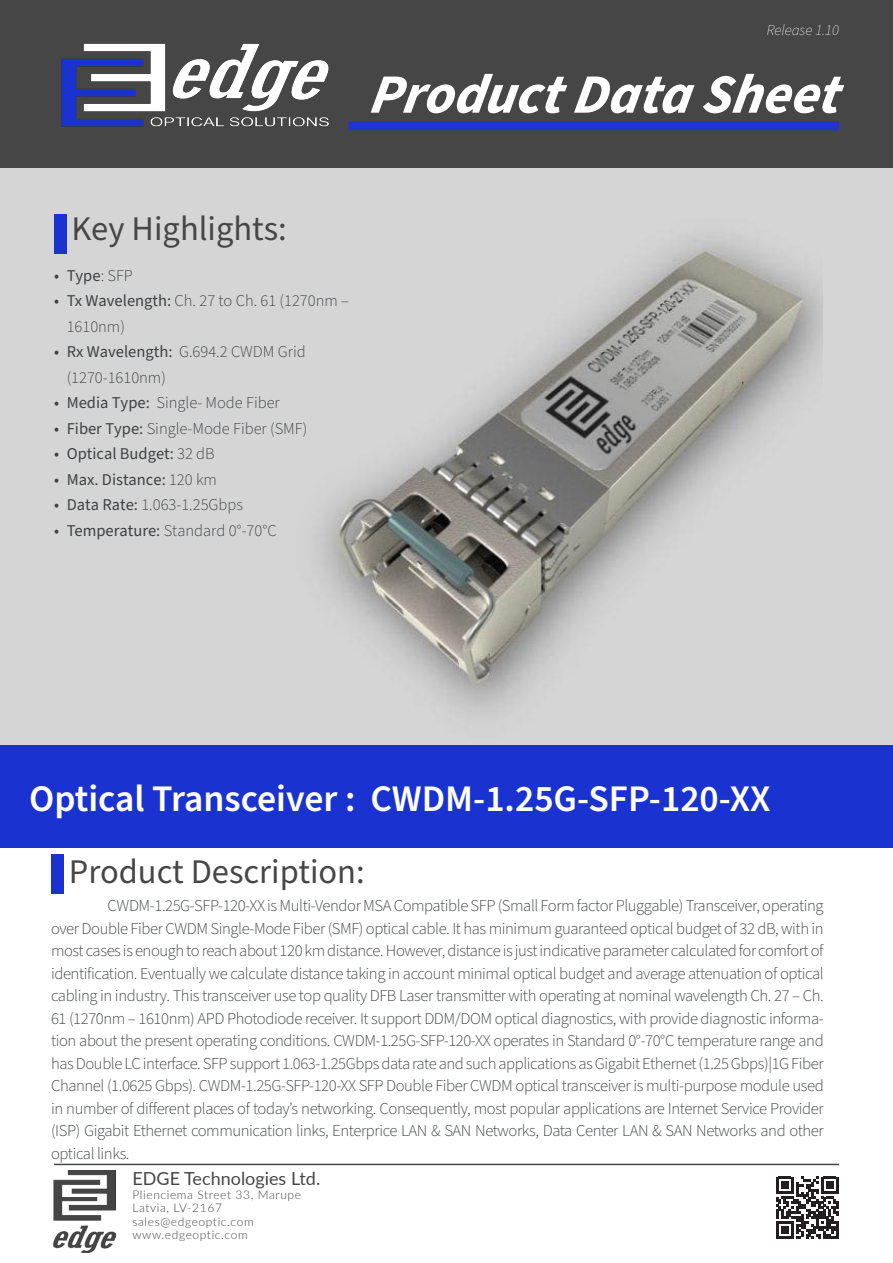
<style>
.page{position:relative;width:893px;height:1263px;background:#fff}
.page>*{position:absolute;margin:0;border:0;box-sizing:border-box;transform-origin:0 0}
.t1{font:italic 700 55.5px "Source Sans Pro";color:#fff}
.t2{font:600 37.5px "Source Sans Pro";color:#fff}
.t3{font:34.5px "Source Sans Pro";color:#464646}
.t4{font:18px "Lato";color:#464646}
.t5{font:300 16.5px/22.5px "Source Sans Pro";color:#3e4143}
.t6{font:16.5px "Source Sans Pro";color:#3e4143}
.t7{font:italic 200 15px "Source Sans Pro";color:#fff}
.t8{font:300 12px "Lato";letter-spacing:.05em;color:#464646}
.s1{font-weight:300}
.s2{font-weight:400}
</style>
<div class="page">
<div style="left:0;top:20px;width:893px;height:725px;background:#d5d5d5"></div>
<img style="left:316px;top:236px;width:507px;height:477px">
<div style="left:0;top:0;width:893px;height:168px;background:#464646"></div>
<img style="left:61px;top:43px;width:268px;height:84px">
<div style="left:0;top:745px;width:893px;height:102px;background:#1a33d0"></div>
<div style="left:349px;top:121px;width:490px;height:9px;background:#1f35ce"></div>
<hr style="left:54px;top:1164px;width:785px;height:1px;background:#464646">
<img style="left:54px;top:1170px;width:61px;height:83px">
<svg style="left:776px;top:1177px;width:62px;height:62px"></svg>
<div style="left:51px;top:854px;width:13px;height:40px;background:#1a33d0"></div>
<div style="left:54px;top:214px;width:13px;height:40px;background:#1a33d0"></div>
<p class="t7" style="left:767px;top:20px;width:74px">Release 1.10</p>
<p class="t1" style="left:369px;top:56px;width:484px">ProductData Sheet</p>
<p class="t3" style="left:72px;top:205px;width:217px">Key Highlights:</p>
<p class="t6" style="left:54px;top:264px;width:80px">• Type<span class="s1">: SFP</span></p>
<p class="t5" style="left:67px;top:288px;width:284px;line-height:25.5px;text-indent:-13px"><span class="s2">• Tx Wavelength:</span> Ch. 27 to Ch. 61 (1270nm –<br>1610nm)</p>
<p class="t5" style="left:67px;top:339px;width:240px;line-height:25.5px;text-indent:-13px"><span class="s2">• Rx Wavelength:</span> G.694.2 CWDM Grid (1270-1610nm)</p>
<p class="t5" style="left:54px;top:392px;width:227px"><span class="s2">• Media Type:</span> Single- Mode Fiber</p>
<p class="t5" style="left:54px;top:417px;width:255px"><span class="s2">• Fiber Type:</span> Single-Mode Fiber (SMF)</p>
<p class="t6" style="left:54px;top:443px;width:162px">• Optical Budget: <span class="s1">32 dB</span></p>
<p class="t6" style="left:54px;top:468px;width:164px">• Max. Distance: <span class="s1">120 km</span></p>
<p class="t5" style="left:54px;top:494px;width:191px"><span class="s2">• Data Rate:</span> 1.063-1.25Gbps</p>
<p class="t5" style="left:54px;top:519px;width:224px"><span class="s2">• Temperature:</span> Standard 0°-70°C</p>
<p class="t2" style="left:29px;top:773px;width:743px">Optical Transceiver : CWDM-1.25G-SFP-120-XX</p>
<p class="t3" style="left:69px;top:849px;width:297px">Product Description:</p>
<p class="t5" style="left:51px;top:895px;width:774px;text-align:justify;text-indent:57px">CWDM-1.25G-SFP-120-XX is Multi-Vendor MSA Compatible SFP (Small Form factor Pluggable) Transceiver, operating over Double Fiber CWDM Single-Mode Fiber (SMF) optical cable. It has minimum guaranteed optical budget of 32 dB, with in most cases is enough to reach about 120 km distance. However, distance is just indicative parameter calculated for comfort of identification. Eventually we calculate distance taking in account minimal optical budget and average attenuation of optical cabling in industry. This transceiver use top quality DFB Laser transmitter with operating at nominal wavelength Ch. 27 – Ch.<br>61 (1270nm – 1610nm) APD Photodiode receiver. It support DDM/DOM optical diagnostics, with provide diagnostic informa&shy;tion about the present operating conditions. CWDM-1.25G-SFP-120-XX operates in Standard 0°-70°C temperature range and has Double LC interface. SFP support 1.063-1.25Gbps data rate and such applications as Gigabit Ethernet (1.25 Gbps)|1G Fiber Channel (1.0625 Gbps). CWDM-1.25G-SFP-120-XX SFP Double Fiber CWDM optical transceiver is multi-purpose module used in number of different places of today’s networking. Consequently, most popular applications are Internet Service Provider (ISP) Gigabit Ethernet communication links, Enterprice LAN &amp; SAN Networks, Data Center LAN &amp; SAN Networks and other optical links.</p>
<p class="t4" style="left:132px;top:1166px;width:189px">EDGE Technologies Ltd.</p>
<p class="t8" style="left:132px;top:1186px;width:170px">Plienciema Street 33, Marupe</p>
<p class="t8" style="left:132px;top:1200px;width:91px">Latvia, LV-2167</p>
<p class="t8" style="left:132px;top:1213px;width:123px">sales@edgeoptic.com</p>
<p class="t8" style="left:132px;top:1227px;width:117px">www.edgeoptic.com</p>
</div>
